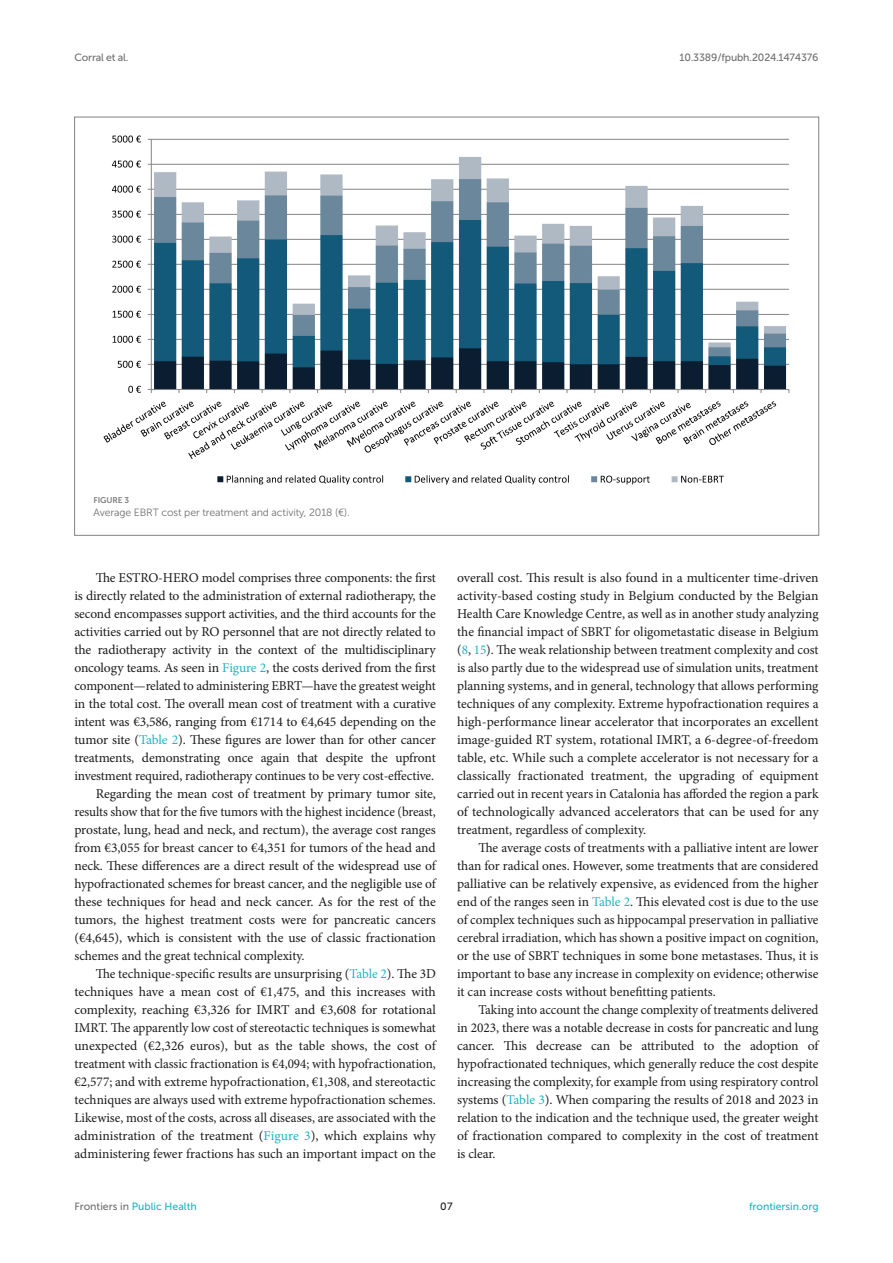
<style>
.page{position:relative;width:893px;height:1263px;background:#fff}
.page>*{position:absolute;margin:0;border:0;box-sizing:border-box;transform-origin:0 0}
.TEXT{font:13.5px/18px "Minion Pro";letter-spacing:-.005em;color:#1b1c1b;text-align:justify}
.FIG_LEG{font:10.5px "Museo Sans 300";letter-spacing:-.01em;color:#706f70}
.t1{font:10.5px "Museo Sans 500";color:#1db5c3}
.t2{font:10.5px "Museo Sans 500";letter-spacing:-.015em;color:#706f70}
.t3{font:10.5px "Museo Sans 500";color:#1b1c1b}
.FIG_HD{font:8.25px "Museo Sans 700";letter-spacing:-.01em;color:#7e7f7f}
.s1{color:#1db5c3}
.s2{color:#706f70}
</style>
<div class="page">
<img style="left:104px;top:136px;width:685px;height:348px">
<p class="t2" style="left:74px;top:51px;width:56px">Corral et al.</p>
<p class="t2" style="left:679px;top:51px;width:140px">10.3389/fpubh.2024.1474376</p>
<p class="FIG_HD" style="left:94px;top:495px;width:37px">FIGURE 3</p>
<p class="FIG_LEG" style="left:94px;top:507px;width:258px">Average EBRT cost per treatment and activity, 2018 (€).</p>
<p class="TEXT" style="left:74px;top:569px;width:363px;text-indent:21px">The ESTRO-HERO model comprises three components: the first is directly related to the administration of external radiotherapy, the second encompasses support activities, and the third accounts for the activities carried out by RO personnel that are not directly related to the radiotherapy activity in the context of the multidisciplinary oncology teams. As seen in <span class="s1">Figure 2</span>, the costs derived from the first component—related to administering EBRT—have the greatest weight in the total cost. The overall mean cost of treatment with a curative intent was €3,586, ranging from €1714 to €4,645 depending on the tumor site (<span class="s1">Table 2</span>). These figures are lower than for other cancer treatments, demonstrating once again that despite the upfront investment required, radiotherapy continues to be very cost-effective.</p>
<p class="TEXT" style="left:74px;top:785px;width:363px;text-indent:21px">Regarding the mean cost of treatment by primary tumor site, results show that for the five tumors with the highest incidence (breast, prostate, lung, head and neck, and rectum), the average cost ranges from €3,055 for breast cancer to €4,351 for tumors of the head and neck. These differences are a direct result of the widespread use of hypofractionated schemes for breast cancer, and the negligible use of these techniques for head and neck cancer. As for the rest of the tumors, the highest treatment costs were for pancreatic cancers (€4,645), which is consistent with the use of classic fractionation schemes and the great technical complexity.</p>
<p class="TEXT" style="left:74px;top:965px;width:363px;text-indent:21px">The technique-specific results are unsurprising (<span class="s1">Table 2</span>). The 3D techniques have a mean cost of €1,475, and this increases with complexity, reaching €3,326 for IMRT and €3,608 for rotational IMRT. The apparently low cost of stereotactic techniques is somewhat unexpected (€2,326 euros), but as the table shows, the cost of treatment with classic fractionation is €4,094; with hypofractionation, €2,577; and with extreme hypofractionation, €1,308, and stereotactic techniques are always used with extreme hypofractionation schemes.<br>Likewise, most of the costs, across all diseases, are associated with the administration of the treatment (<span class="s1">Figure 3</span>), which explains why administering fewer fractions has such an important impact on the</p>
<p class="TEXT" style="left:457px;top:569px;width:363px">overall cost. This result is also found in a multicenter time-driven activity-based costing study in Belgium conducted by the Belgian Health Care Knowledge Centre, as well as in another study analyzing the financial impact of SBRT for oligometastatic disease in Belgium (<span class="s1">8</span>, <span class="s1">15</span>). The weak relationship between treatment complexity and cost is also partly due to the widespread use of simulation units, treatment planning systems, and in general, technology that allows performing techniques of any complexity. Extreme hypofractionation requires a high-performance linear accelerator that incorporates an excellent image-guided RT system, rotational IMRT, a 6-degree-of-freedom table, etc. While such a complete accelerator is not necessary for a classically fractionated treatment, the upgrading of equipment carried out in recent years in Catalonia has afforded the region a park of technologically advanced accelerators that can be used for any treatment, regardless of complexity.</p>
<p class="TEXT" style="left:457px;top:839px;width:363px;text-indent:21px">The average costs of treatments with a palliative intent are lower than for radical ones. However, some treatments that are considered palliative can be relatively expensive, as evidenced from the higher end of the ranges seen in <span class="s1">Table 2</span>. This elevated cost is due to the use of complex techniques such as hippocampal preservation in palliative cerebral irradiation, which has shown a positive impact on cognition, or the use of SBRT techniques in some bone metastases. Thus, it is important to base any increase in complexity on evidence; otherwise it can increase costs without benefitting patients.</p>
<p class="TEXT" style="left:457px;top:1001px;width:363px;text-indent:21px">Taking into account the change complexity of treatments delivered in 2023, there was a notable decrease in costs for pancreatic and lung cancer. This decrease can be attributed to the adoption of hypofractionated techniques, which generally reduce the cost despite increasing the complexity, for example from using respiratory control systems (<span class="s1">Table 3</span>). When comparing the results of 2018 and 2023 in relation to the indication and the technique used, the greater weight of fractionation compared to complexity in the cost of treatment is clear.</p>
<p class="t1" style="left:74px;top:1200px;width:124px"><span class="s2">Frontiers in</span> Public Health</p>
<p class="t3" style="left:440px;top:1200px;width:14px">07</p>
<p class="t1" style="left:749px;top:1200px;width:71px">frontiersin.org</p>
</div>
